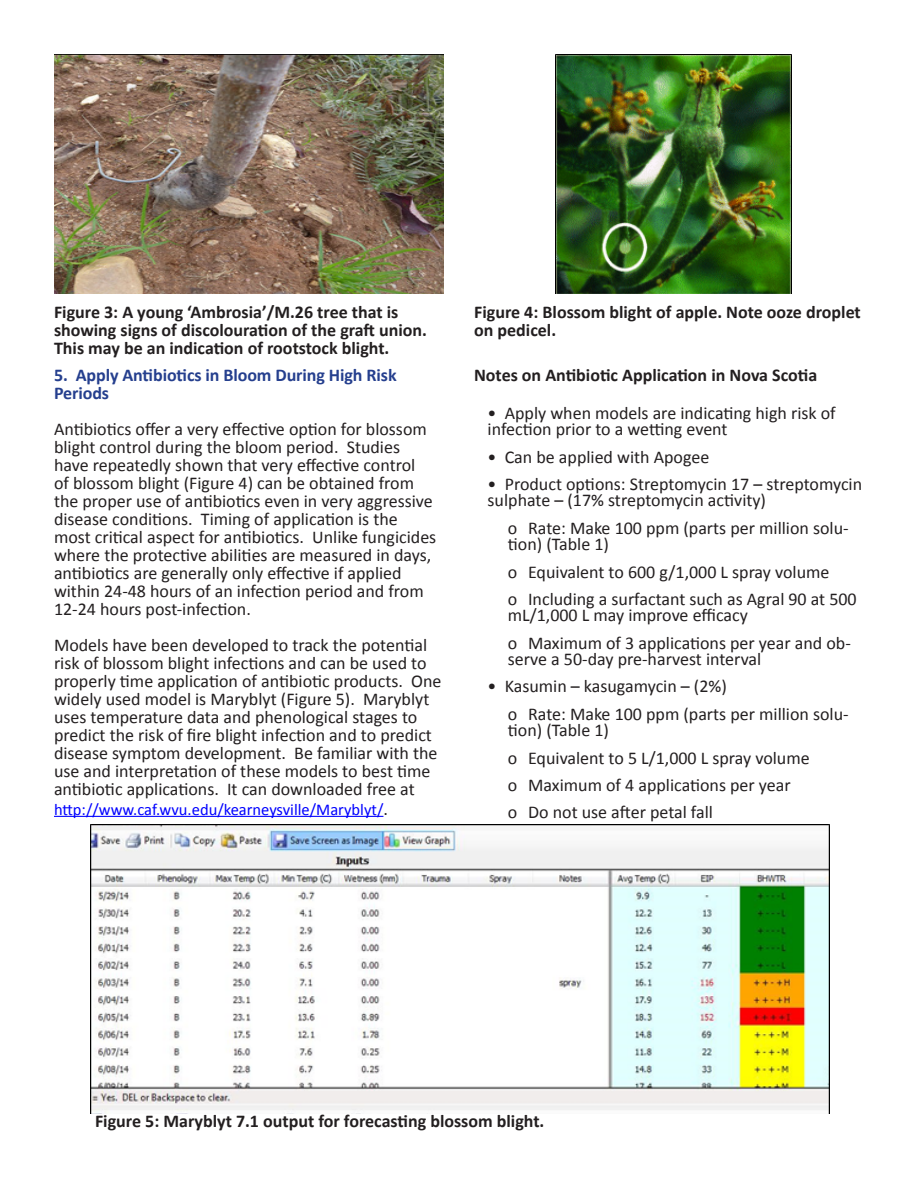
<style>
.page{position:relative;width:918px;height:1188px;background:#fff}
.page>*{position:absolute;margin:0;border:0;box-sizing:border-box;transform-origin:0 0}
.numbered_subhead{font:18px/18px "Calibri";color:#231f20}
.bullet_list_2{font:18px/16.5px "Calibri";color:#231f20}
.t1{font:700 18px/18px "Calibri";color:#231f20}
.Bullet_List_1{font:18px/16.5px "Calibri";color:#231f20}
.numbered_subhead-2{font:700 18px/18px "Calibri";letter-spacing:-.005em;color:#253f8e}
.t2{font:16.5px "Calibri";color:#00f}
.s1{font-size:18px;color:#231f20}
</style>
<div class="page">
<hr style="left:54px;top:816px;width:329px;height:1px;background:#00f">
<img style="left:556px;top:55px;width:235px;height:239px">
<img style="left:90px;top:825px;width:740px;height:288px">
<img style="left:54px;top:54px;width:390px;height:240px">
<p class="t1" style="left:54px;top:303px;width:375px">Figure 3: A young ‘Ambrosia’/M.26 tree that is showing signs of discolouration of the graft union.<br>This may be an indication of rootstock blight.</p>
<p class="numbered_subhead-2" style="left:54px;top:366px;width:344px">5. Apply Antibiotics in Bloom During High Risk<br>Periods</p>
<p class="numbered_subhead" style="left:54px;top:420px;width:384px">Antibiotics offer a very effective option for blossom blight control during the bloom period. Studies have repeatedly shown that very effective control<br>of blossom blight (Figure 4) can be obtained from the proper use of antibiotics even in very aggressive disease conditions. Timing of application is the most critical aspect for antibiotics. Unlike fungicides where the protective abilities are measured in days, antibiotics are generally only effective if applied within 24-48 hours of an infection period and from 12-24 hours post-infection.</p>
<p class="numbered_subhead" style="left:54px;top:636px;width:389px">Models have been developed to track the potential risk of blossom blight infections and can be used to properly time application of antibiotic products. One widely used model is Maryblyt (Figure 5). Maryblyt uses temperature data and phenological stages to predict the risk of fire blight infection and to predict disease symptom development. Be familiar with the use and interpretation of these models to best time antibiotic applications. It can downloaded free at</p>
<p class="t2" style="left:54px;top:799px;width:336px">http://www.caf.wvu.edu/kearneysville/Maryblyt/<span class="s1">.</span></p>
<p class="t1" style="left:474px;top:303px;width:388px">Figure 4: Blossom blight of apple. Note ooze droplet on pedicel.</p>
<p class="t1" style="left:474px;top:366px;width:345px">Notes on Antibiotic Application in Nova Scotia</p>
<p class="Bullet_List_1" style="left:488px;top:405px;width:350px">• Apply when models are indicating high risk of infection prior to a wetting event</p>
<p class="Bullet_List_1" style="left:488px;top:448px;width:223px">• Can be applied with Apogee</p>
<p class="Bullet_List_1" style="left:488px;top:476px;width:376px">• Product options: Streptomycin 17 – streptomycin sulphate – (17% streptomycin activity)</p>
<p class="bullet_list_2" style="left:508px;top:520px;width:342px">o Rate: Make 100 ppm (parts per million solu&shy;tion) (Table 1)</p>
<p class="bullet_list_2" style="left:508px;top:563px;width:323px">o Equivalent to 600 g/1,000 L spray volume</p>
<p class="bullet_list_2" style="left:508px;top:591px;width:350px">o Including a surfactant such as Agral 90 at 500 mL/1,000 L may improve efficacy</p>
<p class="bullet_list_2" style="left:508px;top:634px;width:345px">o Maximum of 3 applications per year and ob&shy;serve a 50-day pre-harvest interval</p>
<p class="Bullet_List_1" style="left:488px;top:678px;width:241px">• Kasumin – kasugamycin – (2%)</p>
<p class="bullet_list_2" style="left:508px;top:706px;width:342px">o Rate: Make 100 ppm (parts per million solu&shy;tion) (Table 1)</p>
<p class="bullet_list_2" style="left:508px;top:749px;width:303px">o Equivalent to 5 L/1,000 L spray volume</p>
<p class="bullet_list_2" style="left:508px;top:777px;width:284px">o Maximum of 4 applications per year</p>
<p class="bullet_list_2" style="left:508px;top:804px;width:207px">o Do not use after petal fall</p>
<p class="t1" style="left:95px;top:1112px;width:451px">Figure 5: Maryblyt 7.1 output for forecasting blossom blight.</p>
</div>
